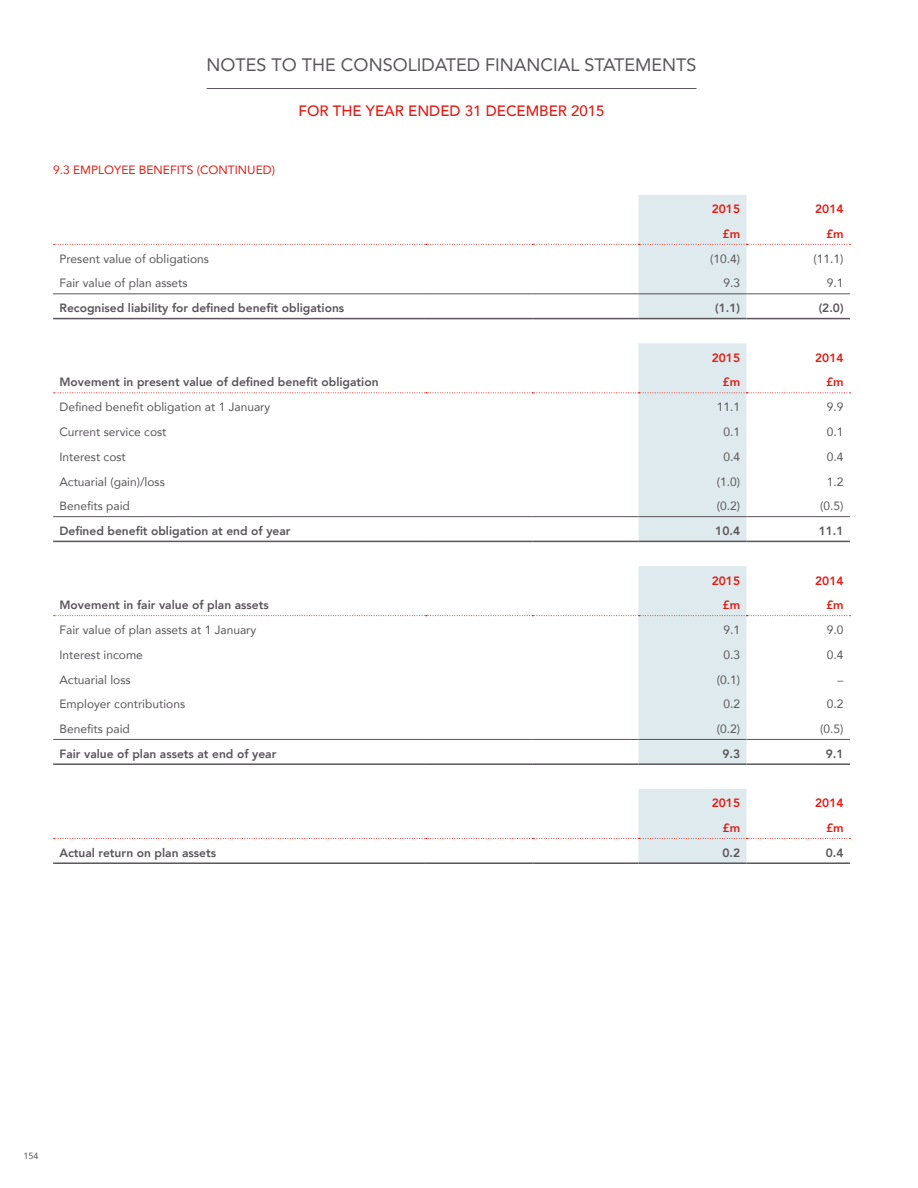
<style>
.page{position:relative;width:918px;height:1188px;background:#fff}
.page>*{position:absolute;margin:0;border:0;box-sizing:border-box;transform-origin:0 0}
.t1{font:18px "Avenir";color:#59555a}
.t2{font:500 15px "Avenir";color:#e41b13}
.t3{font:12px "Avenir";color:#59555a}
.t4{font:800 12px "Avenir";color:#59555a}
.t5{font:800 12px "Avenir";color:#e41b13}
.t6{font:12px "Avenir";color:#e41b13}
.t7{font:9px "Avenir";color:#59555a}
</style>
<div class="page">
<hr style="left:207px;top:88px;width:490px;height:1px;background:#59555a">
<svg style="left:639px;top:195px;width:108px;height:667px;fill:#deeaed"></svg>
<hr style="left:53px;top:293px;width:373px;height:1px;background:#59555a">
<hr style="left:426px;top:293px;width:106px;height:1px;background:#59555a">
<hr style="left:532px;top:293px;width:107px;height:1px;background:#59555a">
<hr style="left:639px;top:293px;width:108px;height:1px;background:#59555a">
<hr style="left:747px;top:293px;width:103px;height:1px;background:#59555a">
<hr style="left:53px;top:516px;width:373px;height:1px;background:#59555a">
<hr style="left:426px;top:516px;width:106px;height:1px;background:#59555a">
<hr style="left:532px;top:516px;width:107px;height:1px;background:#59555a">
<hr style="left:639px;top:516px;width:108px;height:1px;background:#59555a">
<hr style="left:747px;top:516px;width:103px;height:1px;background:#59555a">
<hr style="left:53px;top:739px;width:373px;height:1px;background:#59555a">
<hr style="left:426px;top:739px;width:106px;height:1px;background:#59555a">
<hr style="left:532px;top:739px;width:107px;height:1px;background:#59555a">
<hr style="left:639px;top:739px;width:108px;height:1px;background:#59555a">
<hr style="left:747px;top:739px;width:103px;height:1px;background:#59555a">
<hr style="left:53px;top:318px;width:373px;height:1px;background:#59555a">
<hr style="left:426px;top:318px;width:106px;height:1px;background:#59555a">
<hr style="left:532px;top:318px;width:107px;height:1px;background:#59555a">
<hr style="left:639px;top:318px;width:108px;height:1px;background:#59555a">
<hr style="left:747px;top:318px;width:103px;height:1px;background:#59555a">
<hr style="left:53px;top:541px;width:373px;height:1px;background:#59555a">
<hr style="left:426px;top:541px;width:106px;height:1px;background:#59555a">
<hr style="left:532px;top:541px;width:107px;height:1px;background:#59555a">
<hr style="left:639px;top:541px;width:108px;height:1px;background:#59555a">
<hr style="left:747px;top:541px;width:103px;height:1px;background:#59555a">
<hr style="left:53px;top:763px;width:373px;height:2px;background:#59555a">
<hr style="left:426px;top:763px;width:106px;height:2px;background:#59555a">
<hr style="left:532px;top:763px;width:107px;height:2px;background:#59555a">
<hr style="left:639px;top:763px;width:108px;height:2px;background:#59555a">
<hr style="left:747px;top:763px;width:103px;height:2px;background:#59555a">
<hr style="left:53px;top:862px;width:373px;height:2px;background:#59555a">
<hr style="left:426px;top:862px;width:106px;height:2px;background:#59555a">
<hr style="left:532px;top:862px;width:107px;height:2px;background:#59555a">
<hr style="left:639px;top:862px;width:108px;height:2px;background:#59555a">
<hr style="left:747px;top:862px;width:103px;height:2px;background:#59555a">
<svg style="left:54px;top:244px;width:797px;height:1px"></svg>
<svg style="left:54px;top:392px;width:797px;height:1px"></svg>
<svg style="left:54px;top:615px;width:797px;height:1px"></svg>
<svg style="left:54px;top:838px;width:797px;height:1px"></svg>
<h1 class="t1" style="left:207px;top:50px;width:491px">NOTES TO THE CONSOLIDATED FINANCIAL STATEMENTS</h1>
<p class="t2" style="left:298px;top:98px;width:308px">FOR THE YEAR ENDED 31 DECEMBER 2015</p>
<p class="t6" style="left:53px;top:160px;width:223px">9.3 EMPLOYEE BENEFITS (CONTINUED)</p>
<p class="t5" style="left:712px;top:200px;width:30px">2015</p>
<p class="t5" style="left:815px;top:200px;width:30px">2014</p>
<p class="t5" style="left:723px;top:224px;width:19px">£m</p>
<p class="t5" style="left:826px;top:224px;width:19px">£m</p>
<p class="t3" style="left:60px;top:249px;width:151px">Present value of obligations</p>
<p class="t3" style="left:710px;top:249px;width:32px">(10.4)</p>
<p class="t3" style="left:814px;top:249px;width:32px">(11.1)</p>
<p class="t3" style="left:60px;top:274px;width:130px">Fair value of plan assets</p>
<p class="t3" style="left:723px;top:274px;width:18px">9.3</p>
<p class="t3" style="left:827px;top:274px;width:18px">9.1</p>
<p class="t4" style="left:60px;top:299px;width:286px">Recognised liability for defined benefit obligations</p>
<p class="t4" style="left:715px;top:299px;width:26px">(1.1)</p>
<p class="t4" style="left:819px;top:299px;width:26px">(2.0)</p>
<p class="t5" style="left:712px;top:348px;width:30px">2015</p>
<p class="t5" style="left:815px;top:348px;width:30px">2014</p>
<p class="t4" style="left:60px;top:373px;width:321px">Movement in present value of defined benefit obligation</p>
<p class="t5" style="left:723px;top:373px;width:19px">£m</p>
<p class="t5" style="left:826px;top:373px;width:19px">£m</p>
<p class="t3" style="left:60px;top:397px;width:212px">Defined benefit obligation at 1 January</p>
<p class="t3" style="left:717px;top:397px;width:25px">11.1</p>
<p class="t3" style="left:827px;top:397px;width:18px">9.9</p>
<p class="t3" style="left:60px;top:422px;width:108px">Current service cost</p>
<p class="t3" style="left:723px;top:422px;width:18px">0.1</p>
<p class="t3" style="left:827px;top:422px;width:18px">0.1</p>
<p class="t3" style="left:60px;top:447px;width:68px">Interest cost</p>
<p class="t3" style="left:723px;top:447px;width:18px">0.4</p>
<p class="t3" style="left:827px;top:447px;width:18px">0.4</p>
<p class="t3" style="left:60px;top:472px;width:107px">Actuarial (gain)/loss</p>
<p class="t3" style="left:717px;top:472px;width:25px">(1.0)</p>
<p class="t3" style="left:827px;top:472px;width:18px">1.2</p>
<p class="t3" style="left:60px;top:496px;width:72px">Benefits paid</p>
<p class="t3" style="left:717px;top:496px;width:25px">(0.2)</p>
<p class="t3" style="left:820px;top:496px;width:25px">(0.5)</p>
<p class="t4" style="left:60px;top:522px;width:233px">Defined benefit obligation at end of year</p>
<p class="t4" style="left:715px;top:522px;width:26px">10.4</p>
<p class="t4" style="left:819px;top:522px;width:26px">11.1</p>
<p class="t5" style="left:712px;top:571px;width:30px">2015</p>
<p class="t5" style="left:815px;top:571px;width:30px">2014</p>
<p class="t4" style="left:60px;top:596px;width:211px">Movement in fair value of plan assets</p>
<p class="t5" style="left:723px;top:596px;width:19px">£m</p>
<p class="t5" style="left:826px;top:596px;width:19px">£m</p>
<p class="t3" style="left:60px;top:620px;width:198px">Fair value of plan assets at 1 January</p>
<p class="t3" style="left:723px;top:620px;width:18px">9.1</p>
<p class="t3" style="left:827px;top:620px;width:18px">9.0</p>
<p class="t3" style="left:60px;top:645px;width:85px">Interest income</p>
<p class="t3" style="left:723px;top:645px;width:18px">0.3</p>
<p class="t3" style="left:827px;top:645px;width:18px">0.4</p>
<p class="t3" style="left:60px;top:670px;width:73px">Actuarial loss</p>
<p class="t3" style="left:717px;top:670px;width:25px">(0.1)</p>
<p class="t3" style="left:838px;top:670px;width:7px">–</p>
<p class="t3" style="left:60px;top:695px;width:127px">Employer contributions</p>
<p class="t3" style="left:723px;top:695px;width:18px">0.2</p>
<p class="t3" style="left:827px;top:695px;width:18px">0.2</p>
<p class="t3" style="left:60px;top:719px;width:72px">Benefits paid</p>
<p class="t3" style="left:717px;top:719px;width:25px">(0.2)</p>
<p class="t3" style="left:820px;top:719px;width:25px">(0.5)</p>
<p class="t4" style="left:60px;top:744px;width:218px">Fair value of plan assets at end of year</p>
<p class="t4" style="left:722px;top:744px;width:19px">9.3</p>
<p class="t4" style="left:826px;top:744px;width:19px">9.1</p>
<p class="t5" style="left:712px;top:794px;width:30px">2015</p>
<p class="t5" style="left:815px;top:794px;width:30px">2014</p>
<p class="t5" style="left:723px;top:819px;width:19px">£m</p>
<p class="t5" style="left:826px;top:819px;width:19px">£m</p>
<p class="t4" style="left:60px;top:843px;width:158px">Actual return on plan assets</p>
<p class="t4" style="left:722px;top:843px;width:19px">0.2</p>
<p class="t4" style="left:826px;top:843px;width:19px">0.4</p>
<p class="t7" style="left:23px;top:1149px;width:17px">154</p>
</div>
